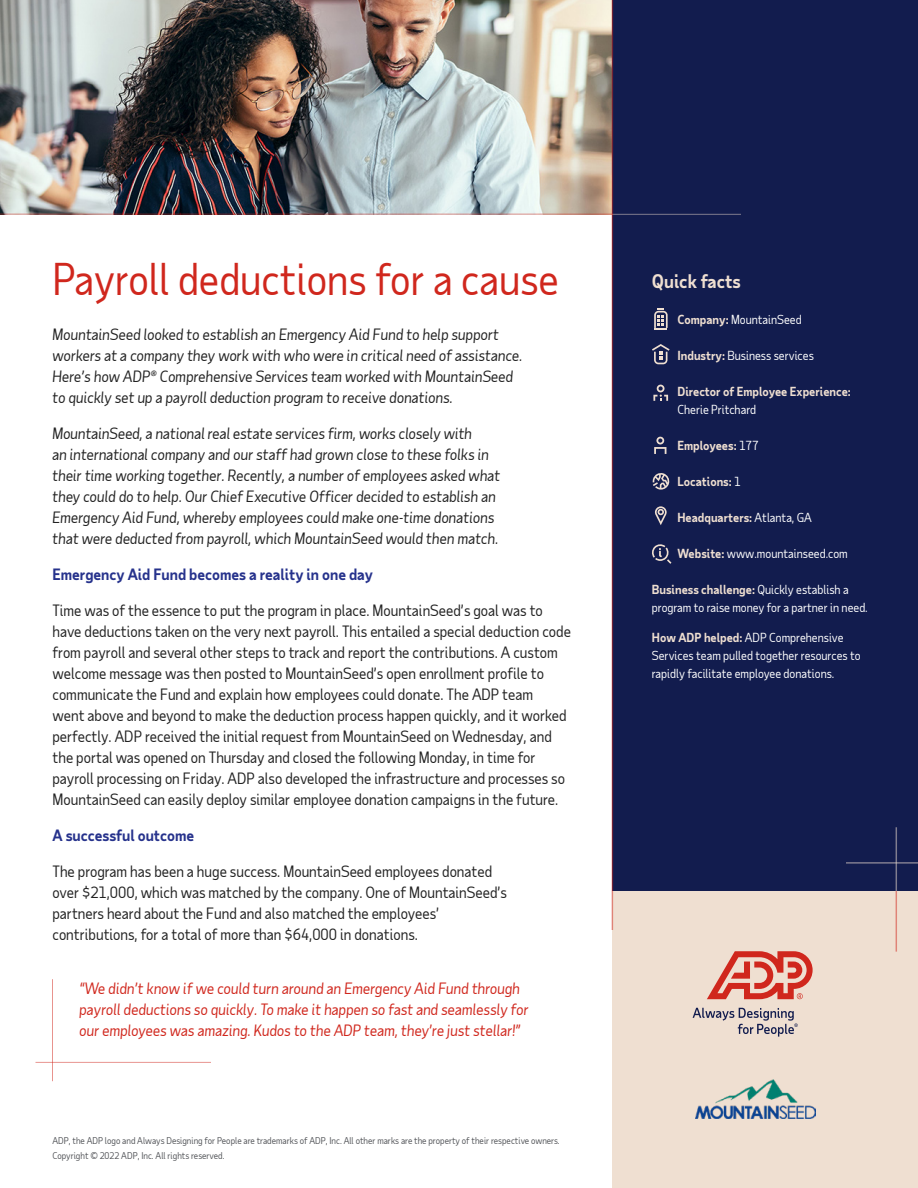
<style>
.page{position:relative;width:918px;height:1188px;background:#fff}
.page>*{position:absolute;margin:0;border:0;box-sizing:border-box;transform-origin:0 0}
.t1{font:42px "Taub Sans";color:#d0271d}
.t2{font:700 18px "Taub Sans";color:#efdfd1}
.t3{font:15px/21px "Taub Sans";color:#222}
.t4{font:italic 15px/21px "Taub Sans";color:#222}
.t5{font:italic 15px/21px "Taub Sans";color:#d0271d}
.t6{font:700 15px "Taub Sans";color:#26328c}
.t7{font:12px/18px "Taub Sans";color:#fff}
.t8{font:700 12px "Taub Sans";color:#efdfd1}
.t9{font:9px/15px "Taub Sans";color:#54565a}
.s1{font-weight:700;color:#efdfd1}
.s2{font-weight:400;color:#fff}
</style>
<div class="page">
<div style="left:613px;top:0;width:305px;height:891px;background:#121c4e"></div>
<div style="left:613px;top:891px;width:305px;height:297px;background:#efdfd1"></div>
<img style="left:0;top:0;width:612px;height:214px">
<hr style="left:0;top:214px;width:613px;height:1px;background:#d0271d">
<hr style="left:52px;top:979px;width:1px;height:102px;background:#e8938e">
<hr style="left:612px;top:214px;width:129px;height:1px;background:#efdfd1">
<hr style="left:612px;top:0;width:1px;height:930px;background:#d0271d">
<hr style="left:896px;top:891px;width:1px;height:61px;background:#d0271d">
<hr style="left:896px;top:827px;width:1px;height:64px;background:#efdfd1">
<hr style="left:846px;top:862px;width:72px;height:2px;background:#efdfd1">
<svg style="left:652px;top:344px;width:18px;height:20px"></svg>
<svg style="left:652px;top:544px;width:19px;height:20px"></svg>
<svg style="left:654px;top:308px;width:14px;height:22px"></svg>
<svg style="left:653px;top:385px;width:15px;height:16px"></svg>
<svg style="left:654px;top:437px;width:12px;height:17px"></svg>
<svg style="left:653px;top:473px;width:17px;height:17px"></svg>
<svg style="left:655px;top:506px;width:12px;height:19px"></svg>
<img style="left:696px;top:1079px;width:120px;height:39px">
<svg style="left:707px;top:951px;width:106px;height:48px"></svg>
<svg style="left:693px;top:1008px;width:105px;height:29px"></svg>
<hr style="left:35px;top:1062px;width:176px;height:1px;background:#d0271d">
<h1 class="t1" style="left:52px;top:253px;width:508px">Payroll deductions for a cause</h1>
<p class="t4" style="left:52px;top:324px;width:472px">MountainSeed looked to establish an Emergency Aid Fund to help support workers at a company they work with who were in critical need of assistance.<br>Here’s how ADP® Comprehensive Services team worked with MountainSeed to quickly set up a payroll deduction program to receive donations.</p>
<p class="t4" style="left:52px;top:423px;width:450px">MountainSeed, a national real estate services firm, works closely with<br>an international company and our staff had grown close to these folks in their time working together. Recently, a number of employees asked what they could do to help. Our Chief Executive Officer decided to establish an Emergency Aid Fund, whereby employees could make one-time donations that were deducted from payroll, which MountainSeed would then match.</p>
<p class="t6" style="left:52px;top:565px;width:322px">Emergency Aid Fund becomes a reality in one day</p>
<p class="t3" style="left:52px;top:600px;width:520px">Time was of the essence to put the program in place. MountainSeed’s goal was to have deductions taken on the very next payroll. This entailed a special deduction code from payroll and several other steps to track and report the contributions. A custom welcome message was then posted to MountainSeed’s open enrollment profile to communicate the Fund and explain how employees could donate. The ADP team<br>went above and beyond to make the deduction process happen quickly, and it worked perfectly. ADP received the initial request from MountainSeed on Wednesday, and the portal was opened on Thursday and closed the following Monday, in time for payroll processing on Friday. ADP also developed the infrastructure and processes so MountainSeed can easily deploy similar employee donation campaigns in the future.</p>
<p class="t6" style="left:52px;top:826px;width:143px">A successful outcome</p>
<p class="t3" style="left:52px;top:861px;width:456px">The program has been a huge success. MountainSeed employees donated over $21,000, which was matched by the company. One of MountainSeed’s partners heard about the Fund and also matched the employees’ contributions, for a total of more than $64,000 in donations.</p>
<p class="t5" style="left:80px;top:978px;width:451px">“We didn’t know if we could turn around an Emergency Aid Fund through payroll deductions so quickly. To make it happen so fast and seamlessly for our employees was amazing. Kudos to the ADP team, they’re just stellar!”</p>
<p class="t9" style="left:52px;top:1133px;width:509px">ADP, the ADP logo and Always Designing for People are trademarks of ADP, Inc. All other marks are the property of their respective owners.<br>Copyright © 2022 ADP, Inc. All rights reserved.</p>
<p class="t2" style="left:652px;top:269px;width:90px">Quick facts</p>
<p class="t7" style="left:677px;top:310px;width:126px"><span class="s1">Company:</span> MountainSeed</p>
<p class="t7" style="left:677px;top:346px;width:138px"><span class="s1">Industry:</span> Business services</p>
<p class="t8" style="left:677px;top:383px;width:175px">Director of Employee Experience:</p>
<p class="t7" style="left:677px;top:400px;width:80px">Cherie Pritchard</p>
<p class="t8" style="left:677px;top:437px;width:83px">Employees: <span class="s2">177</span></p>
<p class="t8" style="left:677px;top:473px;width:65px">Locations: <span class="s2">1</span></p>
<p class="t8" style="left:677px;top:509px;width:136px">Headquarters: <span class="s2">Atlanta, GA</span></p>
<p class="t7" style="left:677px;top:544px;width:172px"><span class="s1">Website:</span> www.mountainseed.com</p>
<p class="t7" style="left:652px;top:580px;width:217px"><span class="s1">Business challenge:</span> Quickly establish a program to raise money for a partner in need.</p>
<p class="t7" style="left:652px;top:628px;width:210px"><span class="s1">How ADP helped:</span> ADP Comprehensive<br>Services team pulled together resources to rapidly facilitate employee donations.</p>
</div>
